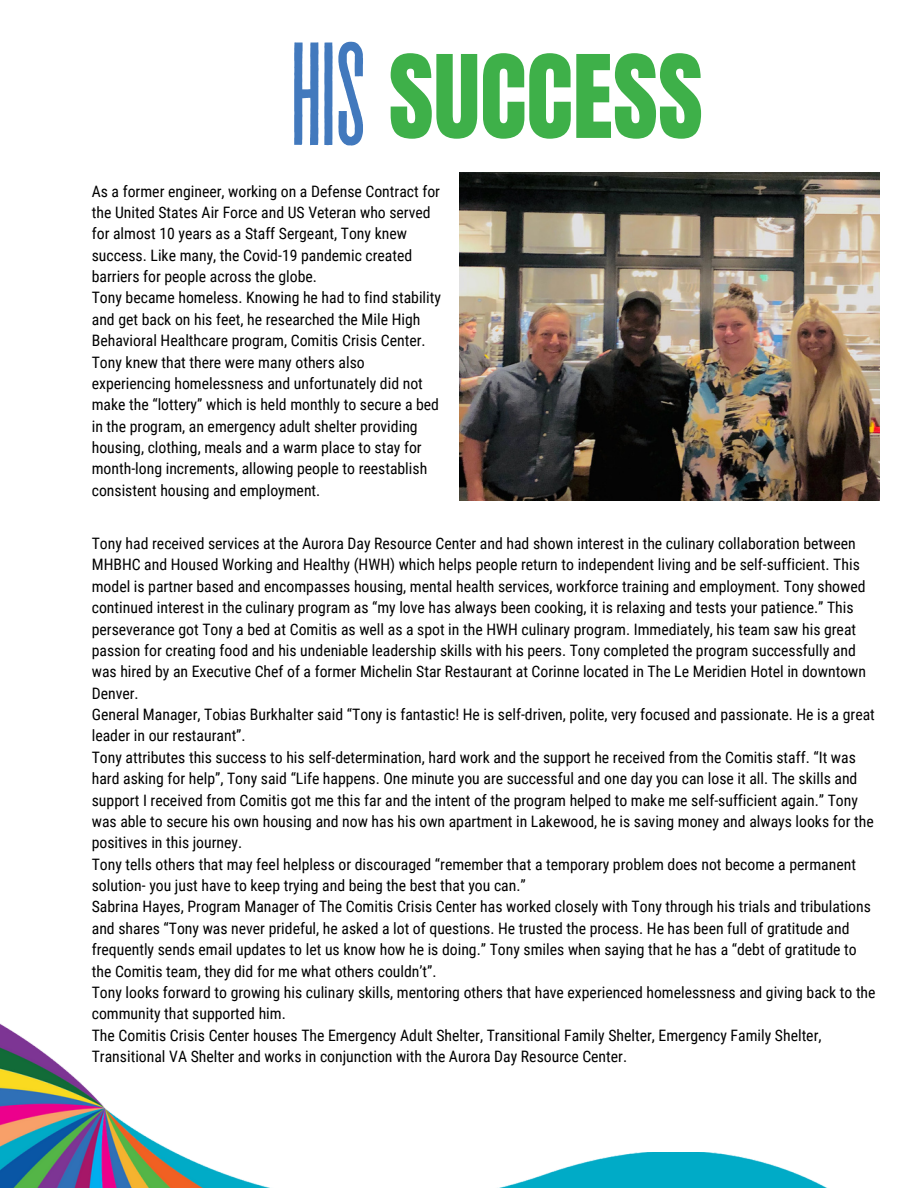
<style>
.page{position:relative;width:918px;height:1188px;background:#fff}
.page>*{position:absolute;margin:0;border:0;box-sizing:border-box;transform-origin:0 0}
.t1{font:146.4px "Revive 80 Tall";color:#4279bd}
.t2{font:97.8px "Anton";color:#3eb049}
.t3{font:15.75px/21.3px "Roboto Condensed";color:#000}
</style>
<div class="page">
<img style="left:459px;top:173px;width:421px;height:327px">
<img style="left:0;top:1023px;width:827px;height:165px">
<div style="left:193px;top:1067px;width:725px;height:85px;background:#fff"></div>
<div style="left:123px;top:1050px;width:91px;height:91px;background:#fff;border-radius:50%"></div>
<p class="t1" style="left:289px;top:19px;width:81px">HIS</p>
<p class="t2" style="left:389px;top:27px;width:316px">SUCCESS</p>
<p class="t3" style="left:92px;top:181px;width:350px">As a former engineer, working on a Defense Contract for the United States Air Force and US Veteran who served for almost 10 years as a Staff Sergeant, Tony knew success. Like many, the Covid-19 pandemic created barriers for people across the globe.</p>
<p class="t3" style="left:92px;top:287px;width:351px">Tony became homeless. Knowing he had to find stability and get back on his feet, he researched the Mile High Behavioral Healthcare program, Comitis Crisis Center.<br>Tony knew that there were many others also experiencing homelessness and unfortunately did not make the “lottery” which is held monthly to secure a bed in the program, an emergency adult shelter providing housing, clothing, meals and a warm place to stay for month-long increments, allowing people to reestablish consistent housing and employment.</p>
<p class="t3" style="left:92px;top:533px;width:776px">Tony had received services at the Aurora Day Resource Center and had shown interest in the culinary collaboration between MHBHC and Housed Working and Healthy (HWH) which helps people return to independent living and be self-sufficient. This model is partner based and encompasses housing, mental health services, workforce training and employment. Tony showed continued interest in the culinary program as “my love has always been cooking, it is relaxing and tests your patience.” This perseverance got Tony a bed at Comitis as well as a spot in the HWH culinary program. Immediately, his team saw his great passion for creating food and his undeniable leadership skills with his peers. Tony completed the program successfully and was hired by an Executive Chef of a former Michelin Star Restaurant at Corinne located in The Le Meridien Hotel in downtown Denver.</p>
<p class="t3" style="left:92px;top:704px;width:785px">General Manager, Tobias Burkhalter said “Tony is fantastic! He is self-driven, polite, very focused and passionate. He is a great leader in our restaurant”.</p>
<p class="t3" style="left:92px;top:747px;width:783px">Tony attributes this success to his self-determination, hard work and the support he received from the Comitis staff. “It was hard asking for help”, Tony said “Life happens. One minute you are successful and one day you can lose it all. The skills and support I received from Comitis got me this far and the intent of the program helped to make me self-sufficient again.” Tony was able to secure his own housing and now has his own apartment in Lakewood, he is saving money and always looks for the positives in this journey.</p>
<p class="t3" style="left:92px;top:854px;width:766px">Tony tells others that may feel helpless or discouraged “remember that a temporary problem does not become a permanent solution- you just have to keep trying and being the best that you can.”</p>
<p class="t3" style="left:92px;top:896px;width:781px">Sabrina Hayes, Program Manager of The Comitis Crisis Center has worked closely with Tony through his trials and tribulations and shares “Tony was never prideful, he asked a lot of questions. He trusted the process. He has been full of gratitude and frequently sends email updates to let us know how he is doing.” Tony smiles when saying that he has a “debt of gratitude to the Comitis team, they did for me what others couldn’t”.</p>
<p class="t3" style="left:92px;top:982px;width:785px">Tony looks forward to growing his culinary skills, mentoring others that have experienced homelessness and giving back to the community that supported him.</p>
<p class="t3" style="left:92px;top:1025px;width:731px">The Comitis Crisis Center houses The Emergency Adult Shelter, Transitional Family Shelter, Emergency Family Shelter,<br>Transitional VA Shelter and works in conjunction with the Aurora Day Resource Center.</p>
</div>
